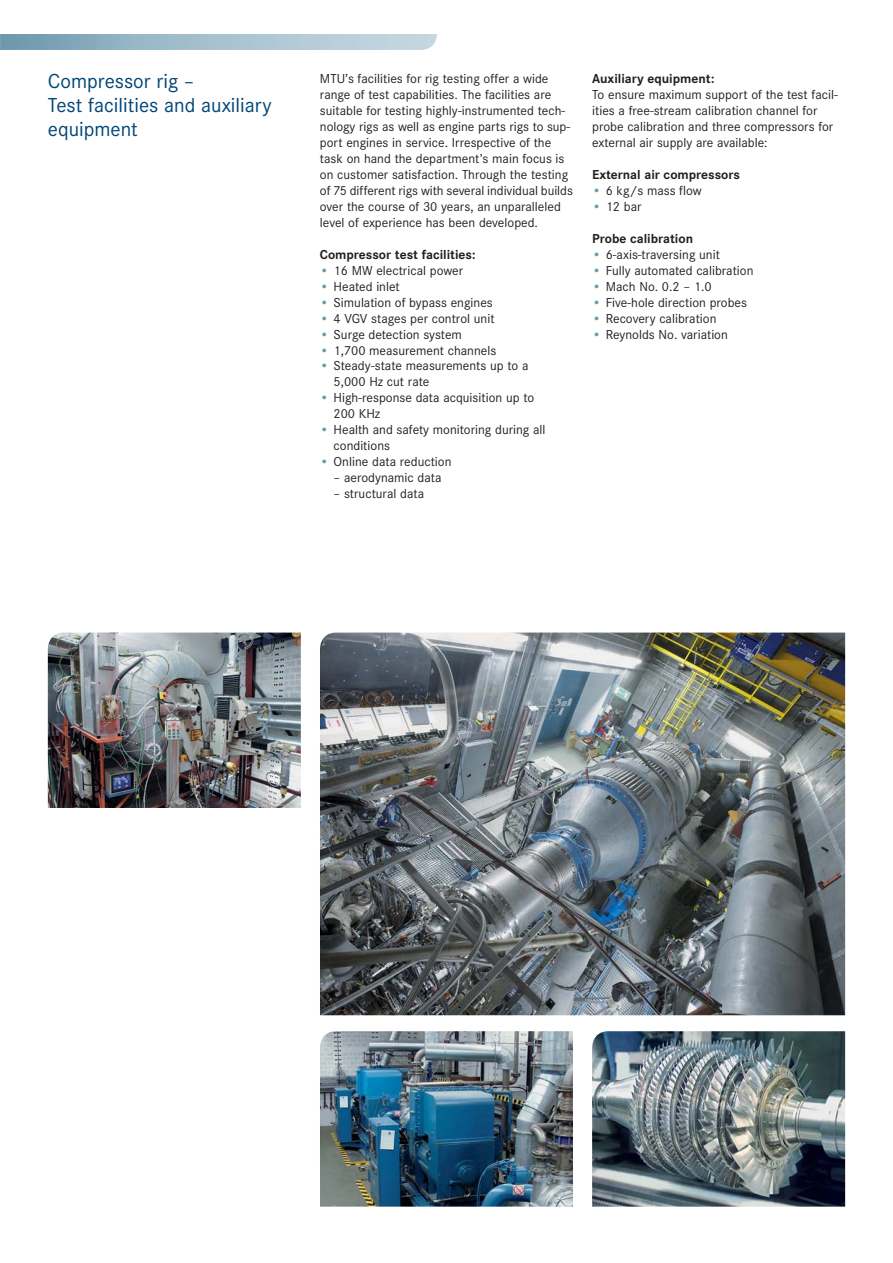
<style>
.page{position:relative;width:893px;height:1263px;background:#fff}
.page>*{position:absolute;margin:0;border:0;box-sizing:border-box;transform-origin:0 0}
.t1{font:21px/24px "Corporate S";color:#004577}
.t2{font:13.5px/15.9px "Corporate S";color:#231f20}
.t3{font:700 13.5px "Corporate S";color:#231f20}
.s1{color:#6c98ac}
</style>
<div class="page">
<img style="left:48px;top:632px;width:253px;height:176px">
<img style="left:592px;top:1031px;width:253px;height:176px">
<img style="left:320px;top:1031px;width:253px;height:175px">
<img style="left:320px;top:632px;width:525px;height:383px">
<h1 class="t1" style="left:48px;top:71px;width:225px">Compressor rig –<br>Test facilities and auxiliary equipment</h1>
<p class="t2" style="left:320px;top:72px;width:254px">MTU’s facilities for rig testing offer a wide range of test capabilities. The facilities are suitable for testing highly-instrumented tech&shy;nology rigs as well as engine parts rigs to sup&shy;port engines in service. Irrespective of the task on hand the department’s main focus is on customer satisfaction. Through the testing of 75 different rigs with several individual builds over the course of 30 years, an unparalleled level of experience has been developed.</p>
<p class="t3" style="left:320px;top:249px;width:157px">Compressor test facilities:</p>
<p class="t2" style="left:320px;top:263px;width:145px"><span class="s1">•</span> 16 MW electrical power</p>
<p class="t2" style="left:320px;top:279px;width:81px"><span class="s1">•</span> Heated inlet</p>
<p class="t2" style="left:320px;top:295px;width:174px"><span class="s1">•</span> Simulation of bypass engines</p>
<p class="t2" style="left:320px;top:311px;width:176px"><span class="s1">•</span> 4 VGV stages per control unit</p>
<p class="t2" style="left:320px;top:327px;width:143px"><span class="s1">•</span> Surge detection system</p>
<p class="t2" style="left:320px;top:343px;width:178px"><span class="s1">•</span> 1,700 measurement channels</p>
<p class="t2" style="left:334px;top:359px;width:196px;text-indent:-14px"><span class="s1">•</span> Steady-state measurements up to a<br>5,000 Hz cut rate</p>
<p class="t2" style="left:334px;top:391px;width:202px;text-indent:-14px"><span class="s1">•</span> High-response data acquisition up to<br>200 KHz</p>
<p class="t2" style="left:334px;top:423px;width:213px;text-indent:-14px"><span class="s1">•</span> Health and safety monitoring during all conditions</p>
<p class="t2" style="left:320px;top:455px;width:133px"><span class="s1">•</span> Online data reduction</p>
<p class="t2" style="left:334px;top:471px;width:109px">– aerodynamic data</p>
<p class="t2" style="left:334px;top:487px;width:92px">– structural data</p>
<p class="t3" style="left:592px;top:74px;width:124px">Auxiliary equipment:</p>
<p class="t2" style="left:592px;top:88px;width:247px">To ensure maximum support of the test facil&shy;ities a free-stream calibration channel for probe calibration and three compressors for external air supply are available:</p>
<p class="t3" style="left:592px;top:169px;width:149px">External air compressors</p>
<p class="t2" style="left:592px;top:184px;width:111px"><span class="s1">•</span> 6 kg/s mass flow</p>
<p class="t2" style="left:592px;top:200px;width:51px"><span class="s1">•</span> 12 bar</p>
<p class="t3" style="left:592px;top:233px;width:102px">Probe calibration</p>
<p class="t2" style="left:592px;top:248px;width:129px"><span class="s1">•</span> 6-axis-traversing unit</p>
<p class="t2" style="left:592px;top:263px;width:163px"><span class="s1">•</span> Fully automated calibration</p>
<p class="t2" style="left:592px;top:279px;width:121px"><span class="s1">•</span> Mach No. 0.2 – 1.0</p>
<p class="t2" style="left:592px;top:295px;width:156px"><span class="s1">•</span> Five-hole direction probes</p>
<p class="t2" style="left:592px;top:311px;width:126px"><span class="s1">•</span> Recovery calibration</p>
<p class="t2" style="left:592px;top:327px;width:137px"><span class="s1">•</span> Reynolds No. variation</p>
</div>
